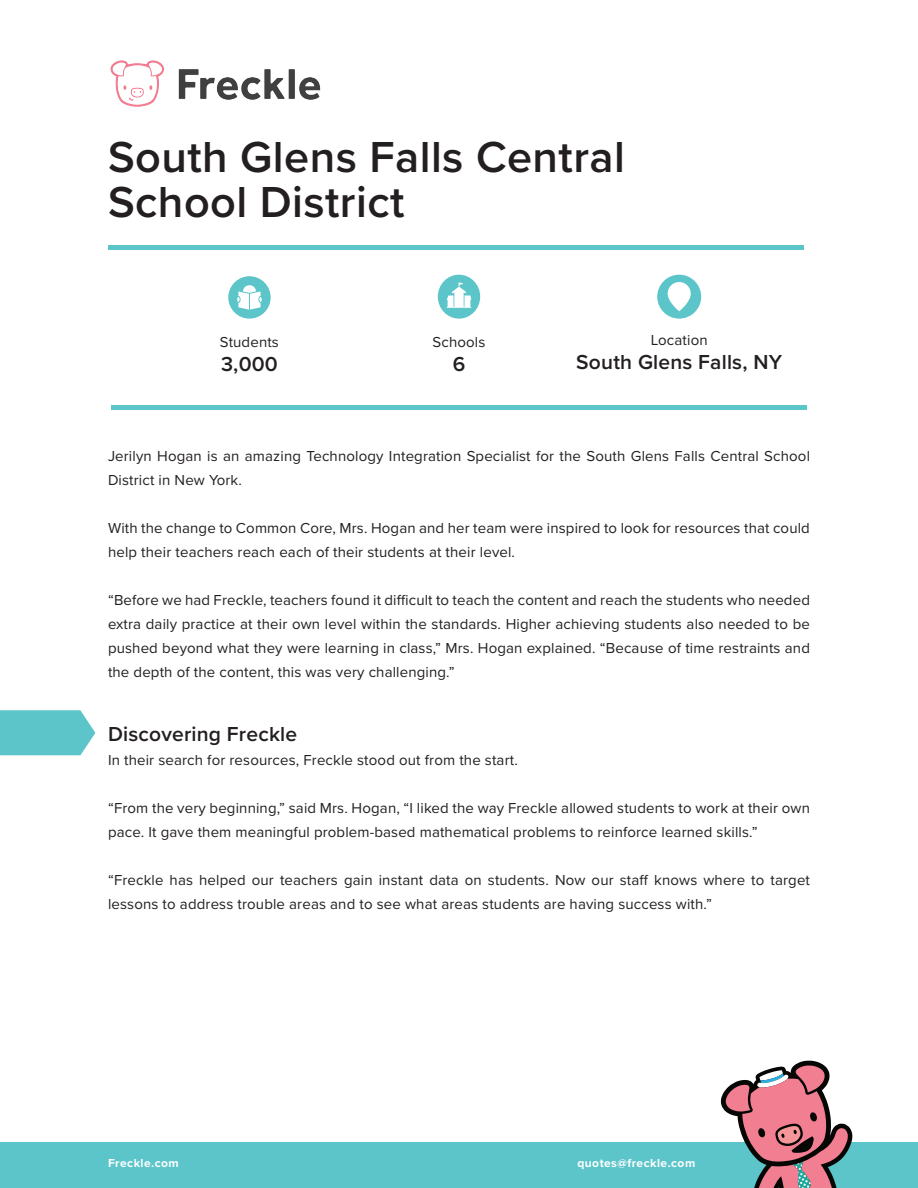
<style>
.page{position:relative;width:918px;height:1188px;background:#fff}
.page>*{position:absolute;margin:0;border:0;box-sizing:border-box;transform-origin:0 0}
.t1{font:600 45px/45px "Proxima Nova";letter-spacing:.01em;color:#231f20}
.Paragraph_Style_1{font:600 21px "Proxima Nova";letter-spacing:.01em;color:#231f20}
.Paragraph_Style_1-2{font:15px/24px "Proxima Nova";letter-spacing:.01em;color:#231f20}
.t2{font:700 12px "Proxima Nova";letter-spacing:.04em;color:#fff}
</style>
<div class="page">
<div style="left:0;top:1143px;width:918px;height:45px;background:#5bc5ca"></div>
<svg style="left:721px;top:1061px;width:132px;height:127px"></svg>
<svg style="left:228px;top:276px;width:43px;height:43px"></svg>
<svg style="left:438px;top:275px;width:42px;height:44px"></svg>
<svg style="left:657px;top:275px;width:44px;height:44px"></svg>
<svg style="left:0;top:710px;width:95px;height:45px;background:#68c9ce"></svg>
<hr style="left:111px;top:406px;width:696px;height:4px;background:#5bc5ca">
<hr style="left:108px;top:246px;width:696px;height:4px;background:#5bc5ca">
<img style="left:110px;top:60px;width:211px;height:47px">
<p class="t1" style="left:108px;top:134px;width:518px">South Glens Falls Central<br>School District</p>
<p class="Paragraph_Style_1-2" style="left:220px;top:330px;width:60px">Students</p>
<p class="Paragraph_Style_1" style="left:221px;top:349px;width:58px">3,000</p>
<p class="Paragraph_Style_1-2" style="left:433px;top:330px;width:54px">Schools</p>
<p class="Paragraph_Style_1" style="left:453px;top:349px;width:14px">6</p>
<p class="Paragraph_Style_1-2" style="left:651px;top:327px;width:58px">Location</p>
<p class="Paragraph_Style_1" style="left:576px;top:346px;width:207px">South Glens Falls, NY</p>
<p class="Paragraph_Style_1-2" style="left:108px;top:443px;width:704px">Jerilyn Hogan is an amazing Technology Integration Specialist for the South Glens Falls Central School<br>District in New York.</p>
<p class="Paragraph_Style_1-2" style="left:108px;top:515px;width:703px">With the change to Common Core, Mrs. Hogan and her team were inspired to look for resources that could help their teachers reach each of their students at their level.</p>
<p class="Paragraph_Style_1-2" style="left:108px;top:587px;width:704px;text-align:justify">“Before we had Freckle, teachers found it difficult to teach the content and reach the students who needed extra daily practice at their own level within the standards. Higher achieving students also needed to be pushed beyond what they were learning in class,” Mrs. Hogan explained. “Because of time restraints and the depth of the content, this was very challenging.”</p>
<p class="Paragraph_Style_1" style="left:108px;top:718px;width:191px">Discovering Freckle</p>
<p class="Paragraph_Style_1-2" style="left:108px;top:747px;width:411px">In their search for resources, Freckle stood out from the start.</p>
<p class="Paragraph_Style_1-2" style="left:108px;top:795px;width:704px">“From the very beginning,” said Mrs. Hogan, “I liked the way Freckle allowed students to work at their own pace. It gave them meaningful problem-based mathematical problems to reinforce learned skills.”</p>
<p class="Paragraph_Style_1-2" style="left:108px;top:867px;width:704px">“Freckle has helped our teachers gain instant data on students. Now our staff knows where to target lessons to address trouble areas and to see what areas students are having success with.”</p>
<p class="t2" style="left:108px;top:1154px;width:72px">Freckle.com</p>
<p class="t2" style="left:577px;top:1154px;width:119px">quotes@freckle.com</p>
</div>
